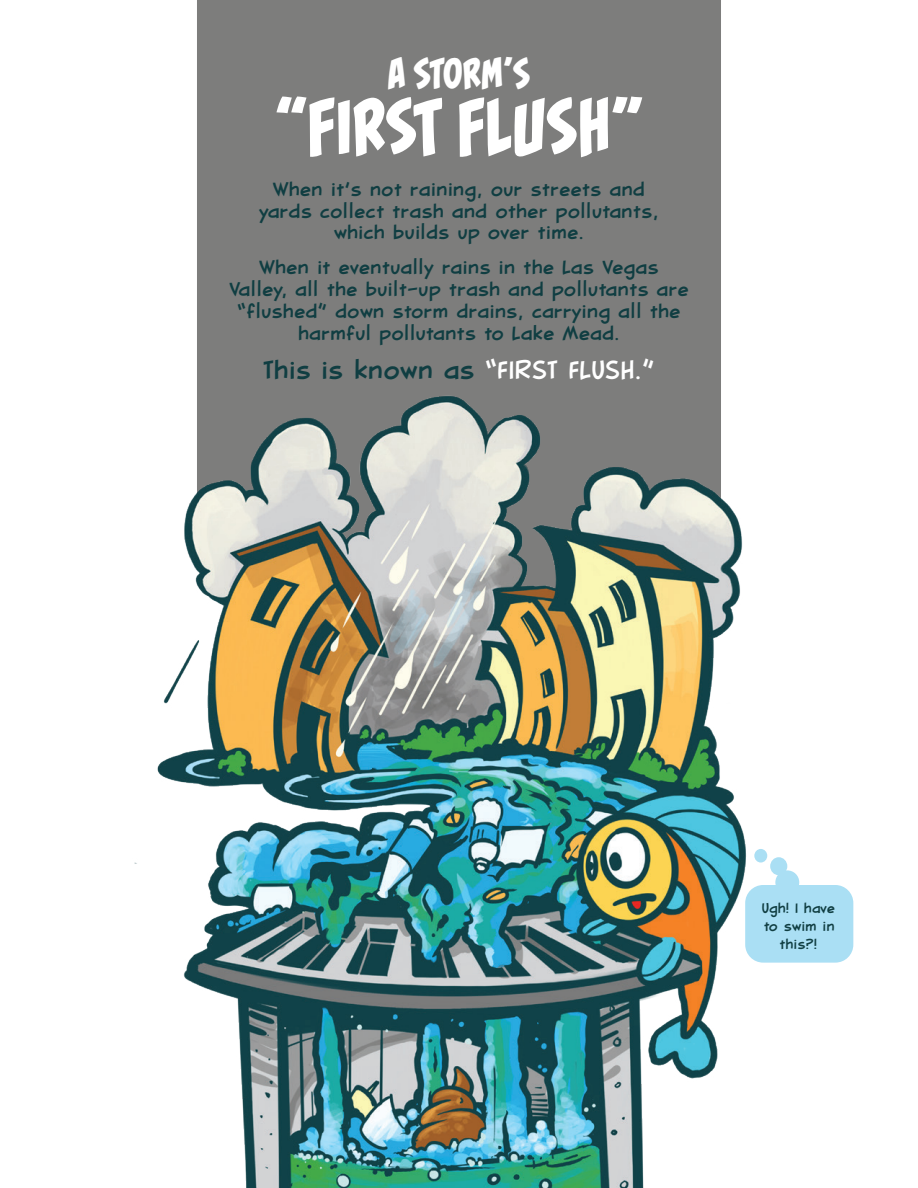
<style>
.page{position:relative;width:918px;height:1188px;background:#fff}
.page>*{position:absolute;margin:0;border:0;box-sizing:border-box;transform-origin:0 0}
.t1{font:700 86.4px "Fighttothe Finish BB";color:#fff}
.t2{font:700 46.8px "Fighttothe Finish BB";letter-spacing:-.02em;color:#fff}
.t3{font:36px "Blambot FX Pro Light BB";color:#103e42}
.t4{font:27px/21.9px "Blambot FX Pro Light BB";color:#103e42;text-align:center}
.t5{font:19.5px/18px "Blambot FX Pro Light BB";color:#103e42;text-align:center}
.s1{color:#fff}
</style>
<div class="page">
<div style="left:197px;top:0;width:524px;height:375px;background:#7d7d7c"></div>
<img style="left:134px;top:375px;width:637px;height:813px">
<div style="left:745px;top:885px;width:108px;height:78px;background:#aadff4;border-radius:18px"></div>
<div style="left:775px;top:870px;width:24px;height:24px;background:#aadff4;border-radius:50%"></div>
<div style="left:770px;top:857px;width:17px;height:18px;background:#aadff4;border-radius:50%"></div>
<div style="left:754px;top:849px;width:13px;height:14px;background:#aadff4;border-radius:50%"></div>
<h2 class="t2" style="left:388px;top:50px;width:144px">A STORM’S</h2>
<h1 class="t1" style="left:275px;top:83px;width:370px">“FIRST FLUSH”</h1>
<p class="t4" style="left:259px;top:178px;width:401px">When it’s not raining, our streets and yards collect trash and other pollutants, which builds up over time.</p>
<p class="t4" style="left:229px;top:256px;width:461px">When it eventually rains in the Las Vegas Valley, all the built-up trash and pollutants are “flushed” down storm drains, carrying all the harmful pollutants to Lake Mead.</p>
<h3 class="t3" style="left:263px;top:352px;width:393px">This is known as <span class="s1">“FIRST FLUSH.”</span></h3>
<p class="t5" style="left:762px;top:899px;width:75px">Ugh! I have to swim in this?!</p>
</div>
